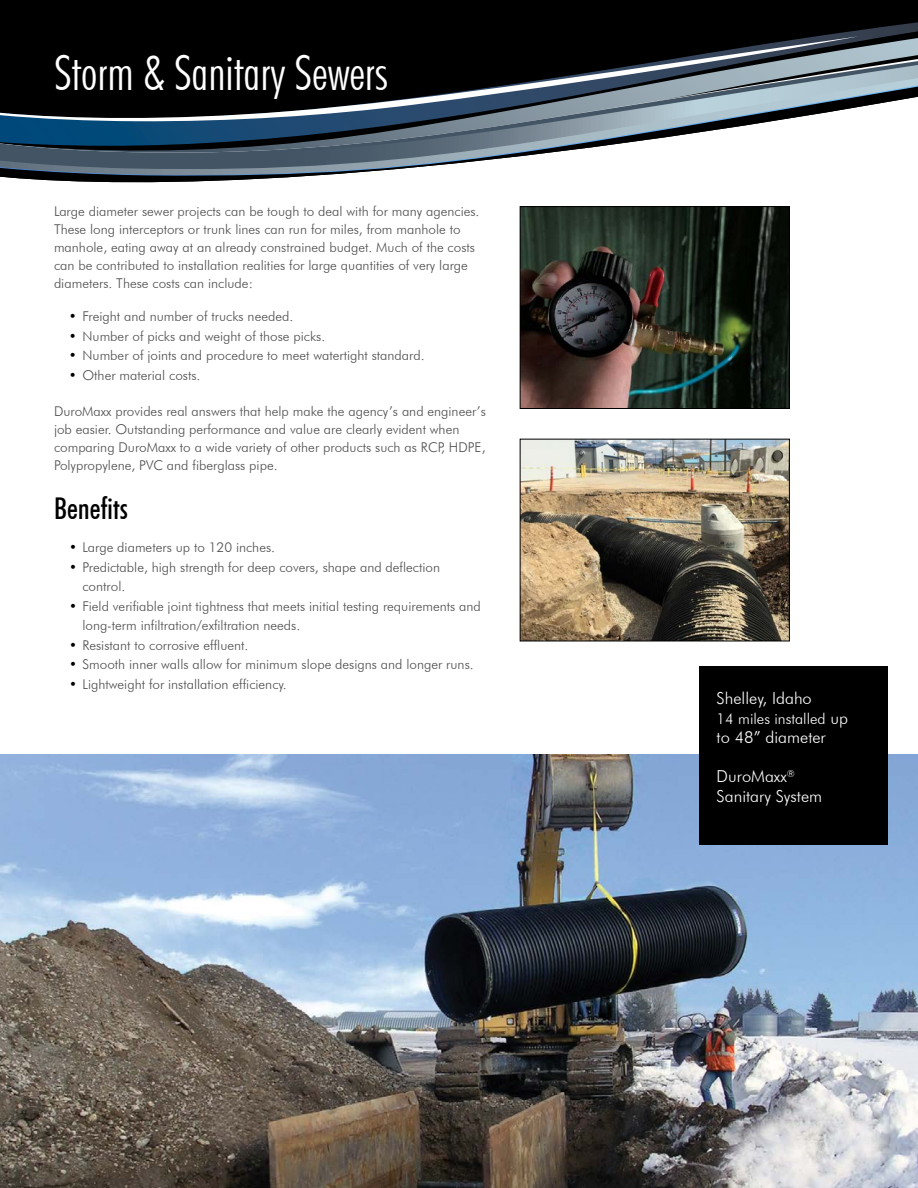
<style>
.page{position:relative;width:918px;height:1188px;background:#fff}
.page>*{position:absolute;margin:0;border:0;box-sizing:border-box;transform-origin:0 0}
.t1{font:300 condensed 48px "Futura BT";color:#fff}
.t2{font:500 condensed 30px "Futura BT";color:#000}
.t3{font:300 16.5px/19.5px "Futura BT";color:#fff}
.t4{font:300 15px "Futura BT";color:#fff}
.t5{font:300 13.5px/18px "Futura BT";color:#4d4d4f}
.s1{font-weight:500;color:#000}
.s2{font-size:16.5px}
</style>
<div class="page">
<svg style="left:0;top:0;width:918px;height:183px"></svg>
<svg style="left:0;top:4px;width:918px;height:57px;fill:#000"></svg>
<svg style="left:0;top:61px;width:918px;height:4px"></svg>
<svg style="left:0;top:65px;width:918px;height:13px"></svg>
<svg style="left:0;top:78px;width:918px;height:99px"></svg>
<img style="left:0;top:754px;width:918px;height:434px">
<div style="left:699px;top:667px;width:189px;height:178px;background:#000"></div>
<img style="left:519px;top:206px;width:271px;height:203px">
<img style="left:519px;top:438px;width:271px;height:204px">
<h1 class="t1" style="left:54px;top:44px;width:335px">Storm &amp; Sanitary Sewers</h1>
<p class="t5" style="left:54px;top:203px;width:427px">Large diameter sewer projects can be tough to deal with for many agencies.<br>These long interceptors or trunk lines can run for miles, from manhole to manhole, eating away at an already constrained budget. Much of the costs can be contributed to installation realities for large quantities of very large diameters. These costs can include:</p>
<p class="t5" style="left:69px;top:308px;width:226px"><span class="s1">•</span> Freight and number of trucks needed.</p>
<p class="t5" style="left:69px;top:327px;width:258px"><span class="s1">•</span> Number of picks and weight of those picks.</p>
<p class="t5" style="left:69px;top:347px;width:357px"><span class="s1">•</span> Number of joints and procedure to meet watertight standard.</p>
<p class="t5" style="left:69px;top:366px;width:133px"><span class="s1">•</span> Other material costs.</p>
<p class="t5" style="left:54px;top:402px;width:433px">DuroMaxx provides real answers that help make the agency’s and engineer’s job easier. Outstanding performance and value are clearly evident when comparing DuroMaxx to a wide variety of other products such as RCP, HDPE, Polypropylene, PVC and fiberglass pipe.</p>
<h2 class="t2" style="left:54px;top:491px;width:76px">Benefits</h2>
<p class="t5" style="left:69px;top:539px;width:208px"><span class="s1">•</span> Large diameters up to 120 inches.</p>
<p class="t5" style="left:82px;top:557px;width:359px;line-height:19.5px;text-indent:-14px"><span class="s1">•</span> Predictable, high strength for deep covers, shape and deflection control.</p>
<p class="t5" style="left:82px;top:596px;width:400px;line-height:19.5px;text-indent:-14px"><span class="s1">•</span> Field verifiable joint tightness that meets initial testing requirements and long-term infiltration/exfiltration needs.</p>
<p class="t5" style="left:69px;top:636px;width:181px"><span class="s1">•</span> Resistant to corrosive effluent.</p>
<p class="t5" style="left:69px;top:656px;width:406px"><span class="s1">•</span> Smooth inner walls allow for minimum slope designs and longer runs.</p>
<p class="t5" style="left:69px;top:675px;width:219px"><span class="s1">•</span> Lightweight for installation efficiency.</p>
<p class="t3" style="left:717px;top:688px;width:97px">Shelley, Idaho</p>
<p class="t4" style="left:717px;top:709px;width:133px">14 miles installed <span class="s2">up</span></p>
<p class="t3" style="left:717px;top:727px;width:111px">to 48” diameter</p>
<p class="t3" style="left:717px;top:766px;width:107px">DuroMaxx<sup>®<br></sup>Sanitary System</p>
</div>
